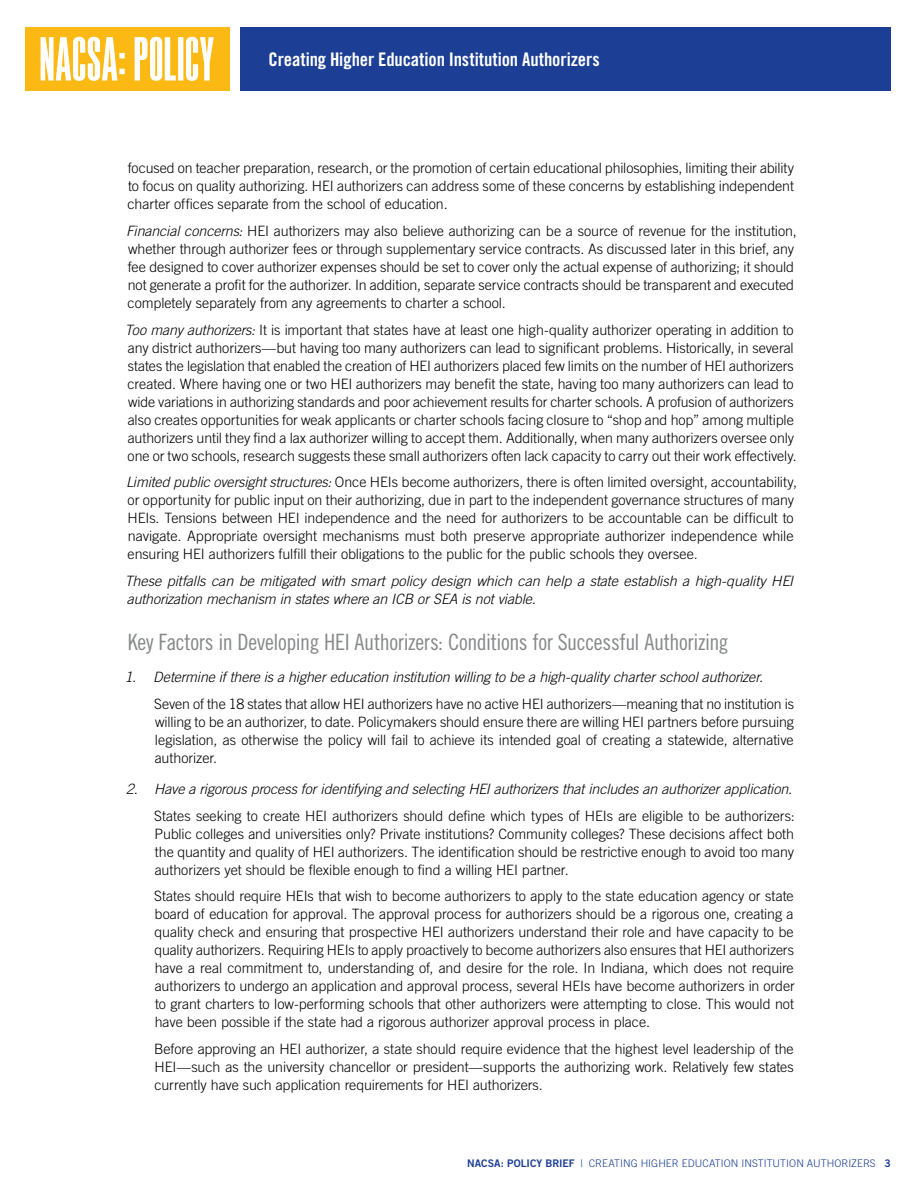
<style>
.page{position:relative;width:918px;height:1188px;background:#fff}
.page>*{position:absolute;margin:0;border:0;box-sizing:border-box;transform-origin:0 0}
.t1{font:22.5px "Trade Gothic LT Std Cn 18";letter-spacing:-.015em;color:#86888a}
.t2{font:18.75px "Trade Gothic LT Std Bd Cn 20";letter-spacing:-.005em;color:#fff}
.t3{font:300 14.25px/18px "Trade Gothic LT Std";letter-spacing:-.005em;color:#000;text-align:justify}
.t4{font:italic 300 14.25px/18px "Trade Gothic LT Std";letter-spacing:-.005em;color:#000}
.t5{font:300 10.5px "Trade Gothic LT Std";letter-spacing:.005em;color:#1c3e94}
.s1{font-style:italic}
.s2{font-family:"Trade Gothic LT Std Bd 2";font-weight:400}
</style>
<div class="page">
<div style="left:25px;top:27px;width:205px;height:64px;background:#fdb913"></div>
<svg style="left:41px;top:37px;width:173px;height:44px"></svg>
<div style="left:241px;top:27px;width:650px;height:64px;background:#1c3e94"></div>
<h2 class="t2" style="left:269px;top:48px;width:333px">Creating Higher Education Institution Authorizers</h2>
<p class="t3" style="left:128px;top:159px;width:668px">focused on teacher preparation, research, or the promotion of certain educational philosophies, limiting their ability to focus on quality authorizing. HEI authorizers can address some of these concerns by establishing independent charter offices separate from the school of education.</p>
<p class="t3" style="left:126px;top:222px;width:672px;text-align:left"><span class="s1">Financial concerns:</span> HEI authorizers may also believe authorizing can be a source of revenue for the institution, whether through authorizer fees or through supplementary service contracts. As discussed later in this brief, any fee designed to cover authorizer expenses should be set to cover only the actual expense of authorizing; it should not generate a profit for the authorizer. In addition, separate service contracts should be transparent and executed completely separately from any agreements to charter a school.</p>
<p class="t3" style="left:125px;top:320px;width:673px;text-align:left"><span class="s1">Too many authorizers:</span> It is important that states have at least one high-quality authorizer operating in addition to any district authorizers—but having too many authorizers can lead to significant problems. Historically, in several states the legislation that enabled the creation of HEI authorizers placed few limits on the number of HEI authorizers created. Where having one or two HEI authorizers may benefit the state, having too many authorizers can lead to wide variations in authorizing standards and poor achievement results for charter schools. A profusion of authorizers also creates opportunities for weak applicants or charter schools facing closure to “shop and hop” among multiple authorizers until they find a lax authorizer willing to accept them. Additionally, when many authorizers oversee only one or two schools, research suggests these small authorizers often lack capacity to carry out their work effectively.</p>
<p class="t3" style="left:126px;top:473px;width:672px;text-align:left"><span class="s1">Limited public oversight structures:</span> Once HEIs become authorizers, there is often limited oversight, accountability, or opportunity for public input on their authorizing, due in part to the independent governance structures of many HEIs. Tensions between HEI independence and the need for authorizers to be accountable can be difficult to navigate. Appropriate oversight mechanisms must both preserve appropriate authorizer independence while ensuring HEI authorizers fulfill their obligations to the public for the public schools they oversee.</p>
<p class="t4" style="left:125px;top:572px;width:670px">These pitfalls can be mitigated with smart policy design which can help a state establish a high-quality HEI authorization mechanism in states where an ICB or SEA is not viable.</p>
<h1 class="t1" style="left:128px;top:629px;width:602px">Key Factors in Developing HEI Authorizers: Conditions for Successful Authorizing</h1>
<p class="t4" style="left:125px;top:668px;width:640px">1. Determine if there is a higher education institution willing to be a high-quality charter school authorizer.</p>
<p class="t3" style="left:154px;top:694px;width:641px">Seven of the 18 states that allow HEI authorizers have no active HEI authorizers—meaning that no institution is willing to be an authorizer, to date. Policymakers should ensure there are willing HEI partners before pursuing legislation, as otherwise the policy will fail to achieve its intended goal of creating a statewide, alternative authorizer.</p>
<p class="t4" style="left:126px;top:780px;width:667px">2. Have a rigorous process for identifying and selecting HEI authorizers that includes an authorizer application.</p>
<p class="t3" style="left:154px;top:806px;width:642px">States seeking to create HEI authorizers should define which types of HEIs are eligible to be authorizers:<br>Public colleges and universities only? Private institutions? Community colleges? These decisions affect both the quantity and quality of HEI authorizers. The identification should be restrictive enough to avoid too many authorizers yet should be flexible enough to find a willing HEI partner.</p>
<p class="t3" style="left:154px;top:887px;width:642px">States should require HEIs that wish to become authorizers to apply to the state education agency or state board of education for approval. The approval process for authorizers should be a rigorous one, creating a quality check and ensuring that prospective HEI authorizers understand their role and have capacity to be quality authorizers. Requiring HEIs to apply proactively to become authorizers also ensures that HEI authorizers have a real commitment to, understanding of, and desire for the role. In Indiana, which does not require authorizers to undergo an application and approval process, several HEIs have become authorizers in order to grant charters to low-performing schools that other authorizers were attempting to close. This would not have been possible if the state had a rigorous authorizer approval process in place.</p>
<p class="t3" style="left:154px;top:1040px;width:641px">Before approving an HEI authorizer, a state should require evidence that the highest level leadership of the HEI—such as the university chancellor or president—supports the authorizing work. Relatively few states currently have such application requirements for HEI authorizers.</p>
<p class="t5" style="left:467px;top:1157px;width:425px"><span class="s2">NACSA: POLICY BRIEF</span> | CREATING HIGHER EDUCATION INSTITUTION AUTHORIZERS <span class="s2">3</span></p>
</div>
